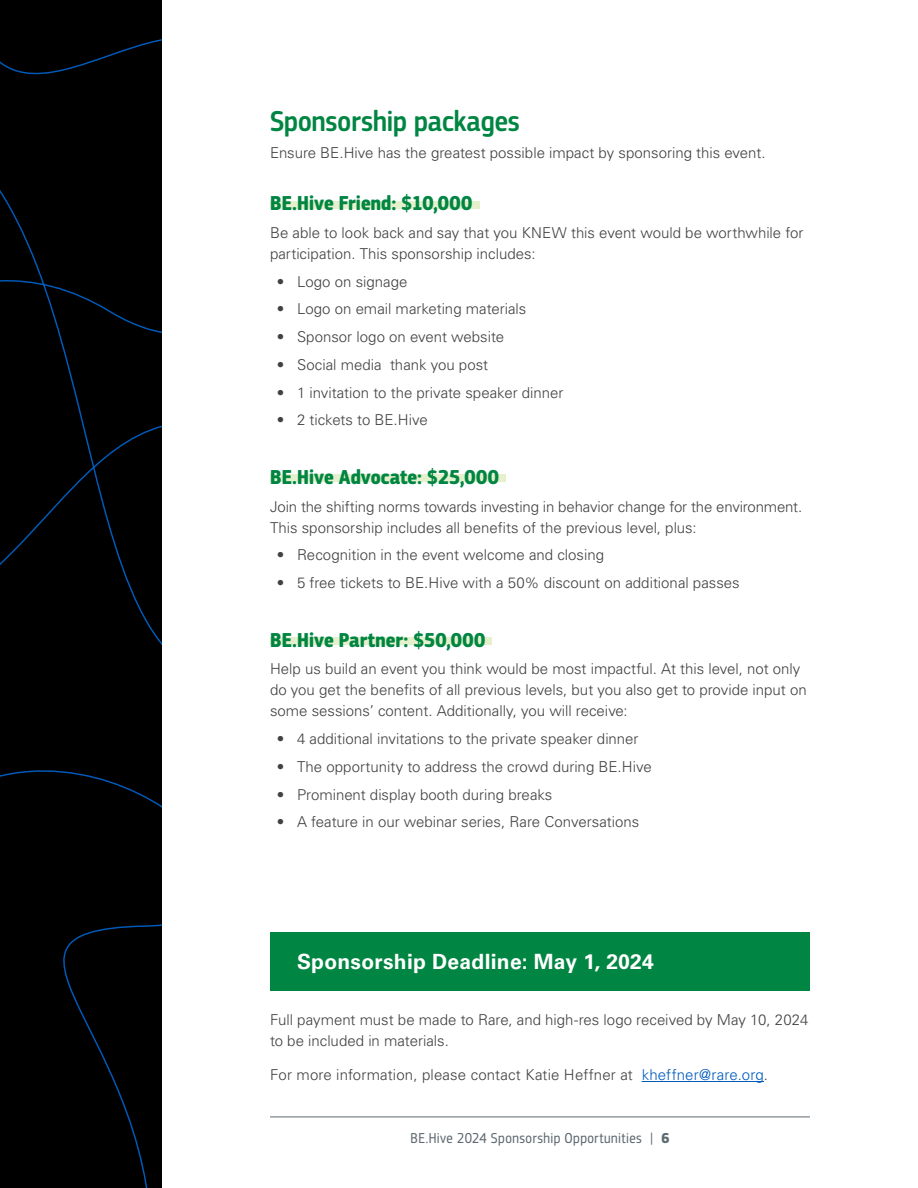
<style>
.page{position:relative;width:918px;height:1188px;background:#fff}
.page>*{position:absolute;margin:0;border:0;box-sizing:border-box;transform-origin:0 0}
.t1{font:500 30px "PF Square Sans Cond Pro";color:#008542}
.t2{font:700 21px "PF Square Sans Cond Pro";letter-spacing:.005em;color:#008542}
.t3{font:700 21px "Univers LT Pro 65";letter-spacing:.015em;color:#fff}
.t4{font:300 15px/21px "Univers LT Pro 45";color:#414042}
.t5{font:15px "PF Square Sans Cond Pro";letter-spacing:.03em;color:#5e6a71}
.s1{color:#005bbb}
.s2{font-weight:700}
</style>
<div class="page">
<div style="left:0;top:0;width:162px;height:1188px;background:#000"></div>
<hr style="left:270px;top:1117px;width:540px;height:1px;background:#5e6a71">
<div style="left:270px;top:201px;width:209px;height:7px;background:#e4f1cc"></div>
<div style="left:270px;top:475px;width:236px;height:7px;background:#e4f1cc"></div>
<div style="left:270px;top:638px;width:222px;height:7px;background:#e4f1cc"></div>
<div style="left:270px;top:933px;width:540px;height:58px;background:#008542"></div>
<hr style="left:642px;top:1081px;width:122px;height:1px;background:#005bbb">
<h1 class="t1" style="left:270px;top:103px;width:251px">Sponsorship packages</h1>
<p class="t4" style="left:270px;top:142px;width:497px">Ensure BE.Hive has the greatest possible impact by sponsoring this event.</p>
<h2 class="t2" style="left:270px;top:190px;width:204px">BE.Hive Friend: $10,000</h2>
<p class="t4" style="left:270px;top:222px;width:535px">Be able to look back and say that you KNEW this event would be worthwhile for participation. This sponsorship includes:</p>
<p class="t4" style="left:277px;top:271px;width:132px">• Logo on signage</p>
<p class="t4" style="left:277px;top:298px;width:251px">• Logo on email marketing materials</p>
<p class="t4" style="left:277px;top:326px;width:229px">• Sponsor logo on event website</p>
<p class="t4" style="left:277px;top:354px;width:213px">• Social media thank you post</p>
<p class="t4" style="left:277px;top:382px;width:288px">• 1 invitation to the private speaker dinner</p>
<p class="t4" style="left:277px;top:409px;width:153px">• 2 tickets to BE.Hive</p>
<h2 class="t2" style="left:270px;top:464px;width:230px">BE.Hive Advocate: $25,000</h2>
<p class="t4" style="left:270px;top:496px;width:534px">Join the shifting norms towards investing in behavior change for the environment.<br>This sponsorship includes all benefits of the previous level, plus:</p>
<p class="t4" style="left:277px;top:544px;width:329px">• Recognition in the event welcome and closing</p>
<p class="t4" style="left:277px;top:572px;width:465px">• 5 free tickets to BE.Hive with a 50% discount on additional passes</p>
<h2 class="t2" style="left:270px;top:627px;width:217px">BE.Hive Partner: $50,000</h2>
<p class="t4" style="left:270px;top:658px;width:538px">Help us build an event you think would be most impactful. At this level, not only do you get the benefits of all previous levels, but you also get to provide input on some sessions’ content. Additionally, you will receive:</p>
<p class="t4" style="left:277px;top:728px;width:363px">• 4 additional invitations to the private speaker dinner</p>
<p class="t4" style="left:277px;top:756px;width:377px">• The opportunity to address the crowd during BE.Hive</p>
<p class="t4" style="left:277px;top:784px;width:277px">• Prominent display booth during breaks</p>
<p class="t4" style="left:277px;top:811px;width:364px">• A feature in our webinar series, Rare Conversations</p>
<h2 class="t3" style="left:297px;top:950px;width:358px">Sponsorship Deadline: May 1, 2024</h2>
<p class="t4" style="left:270px;top:1009px;width:540px">Full payment must be made to Rare, and high-res logo received by May 10, 2024 to be included in materials.</p>
<p class="t4" style="left:270px;top:1064px;width:500px">For more information, please contact Katie Heffner at <span class="s1">kheffner@rare.org</span>.</p>
<p class="t5" style="left:411px;top:1130px;width:260px">BE.Hive 2024 Sponsorship Opportunities | <span class="s2">6</span></p>
</div>
